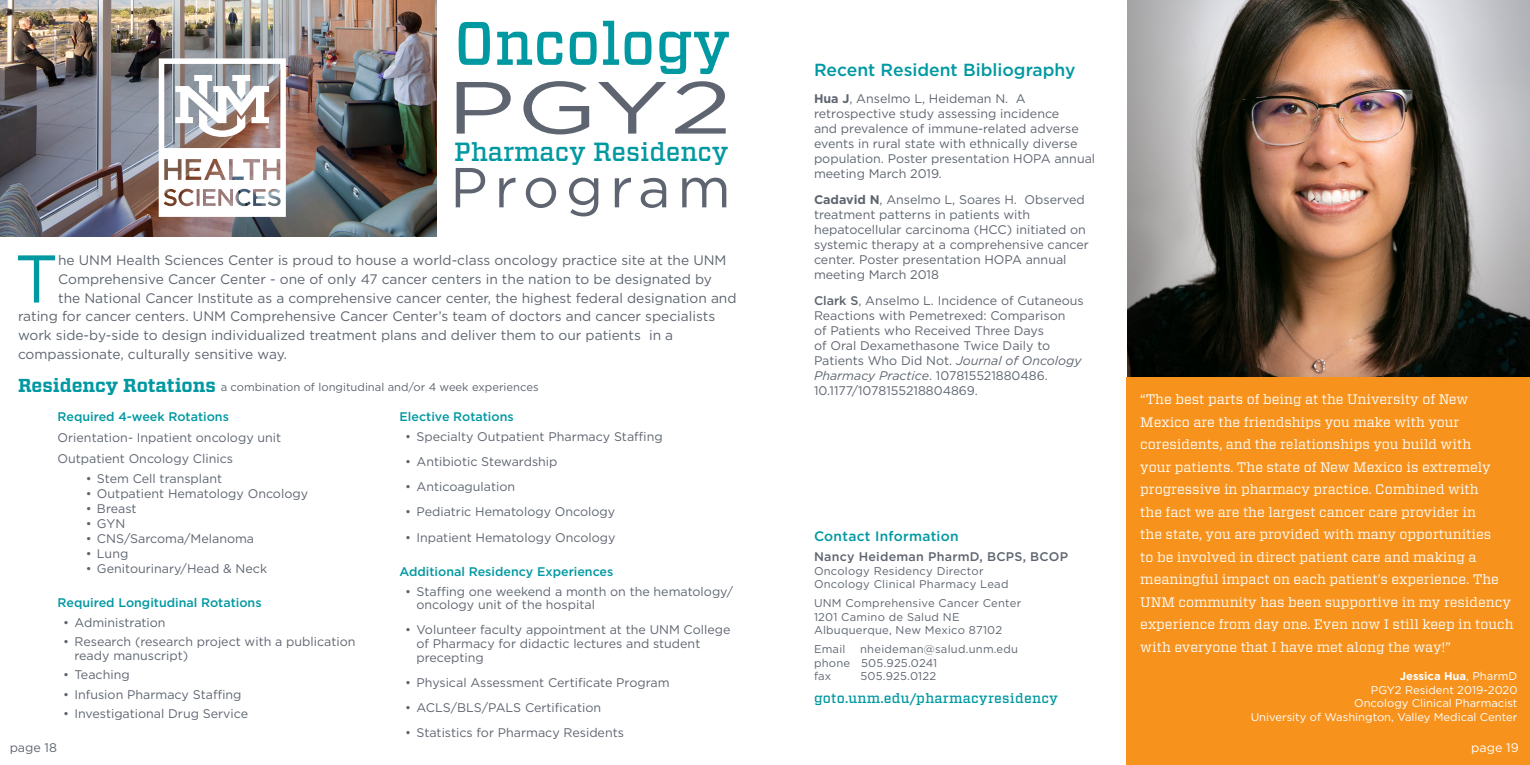
<style>
.page{position:relative;width:1530px;height:765px;background:#fff}
.page>*{position:absolute;margin:0;border:0;box-sizing:border-box;transform-origin:0 0}
.t1{font:73.75px "Gotham";color:#5e6570;scale:1.4 1}
.t2{font:67.38px "Gotham";color:#0098a1}
.t3{font:500 61.25px "Vitesse";color:#0098a1;scale:.96 1}
.t4{font:56.25px "Gotham";letter-spacing:.12em;color:#5e6570}
.t5{font:500 26.25px "Vitesse";color:#0098a1}
.t6{font:500 17.5px "Gotham";color:#0098a1}
.t7{font:13.75px/22.5px "Vitesse";color:#fff}
.t8{font:13.75px "Gotham";color:#5e6570}
.t9{font:500 13.75px "Vitesse";letter-spacing:.02em;color:#0098a1}
.t10{font:500 13.75px "Gotham";letter-spacing:.02em;color:#0098a1}
.t11{font:12.5px/15px "Gotham";color:#5e6570}
.t12{font:500 12.5px "Gotham";color:#0098a1}
.t13{font:500 12.5px "Gotham";letter-spacing:.02em;color:#5e6570}
.t14{font:12.5px "Gotham";color:#fff}
.t15{font:11.25px/13.5px "Gotham";letter-spacing:.02em;color:#5e6570}
.t16{font:11.25px "Gotham";color:#fff}
.t17{font:11.25px "Gotham";color:#5e6570}
.t18{font:700 11.25px "Gotham";color:#fff}
.s1{font-family:"Vitesse";font-weight:700;font-size:18.75px;color:#0098a1}
.s2{font-weight:700}
.s3{font-weight:500}
.s4{font-style:italic}
.s5{font-weight:400}
</style>
<div class="page">
<img style="left:0;top:0;width:437px;height:237px">
<img style="left:1128px;top:0;width:402px;height:377px">
<div style="left:1127px;top:377px;width:403px;height:388px;background:#f7931d"></div>
<svg style="left:159px;top:58px;width:127px;height:159px"></svg>
<p class="t3" style="left:454px;top:3px;width:290px">Oncology</p>
<p class="t1" style="left:446px;top:60px;width:206px">PGY2</p>
<p class="t5" style="left:454px;top:135px;width:276px">Pharmacy Residency</p>
<p class="t4" style="left:450px;top:151px;width:282px">Program</p>
<p class="t2" style="left:15px;top:236px;width:45px">T</p>
<p class="t8" style="left:58px;top:251px;width:670px">he UNM Health Sciences Center is proud to house a world-class oncology practice site at the UNM</p>
<p class="t8" style="left:58px;top:270px;width:655px">Comprehensive Cancer Center - one of only 47 cancer centers in the nation to be designated by</p>
<p class="t8" style="left:58px;top:289px;width:680px">the National Cancer Institute as a comprehensive cancer center, the highest federal designation and</p>
<p class="t8" style="left:18px;top:308px;width:699px">rating for cancer centers. UNM Comprehensive Cancer Center’s team of doctors and cancer specialists</p>
<p class="t8" style="left:18px;top:326px;width:657px">work side-by-side to design individualized treatment plans and deliver them to our patients in a</p>
<p class="t8" style="left:18px;top:345px;width:271px">compassionate, culturally sensitive way.</p>
<p class="t17" style="left:18px;top:380px;width:522px"><span class="s1">Residency Rotations</span> a combination of longitudinal and/or 4 week experiences</p>
<p class="t12" style="left:58px;top:409px;width:173px">Required 4-week Rotations</p>
<p class="t11" style="left:58px;top:430px;width:225px">Orientation- Inpatient oncology unit</p>
<p class="t11" style="left:58px;top:450px;width:177px">Outpatient Oncology Clinics</p>
<p class="t11" style="left:86px;top:471px;width:138px">• Stem Cell transplant</p>
<p class="t11" style="left:86px;top:486px;width:224px">• Outpatient Hematology Oncology</p>
<p class="t11" style="left:86px;top:501px;width:52px">• Breast</p>
<p class="t11" style="left:86px;top:516px;width:41px">• GYN</p>
<p class="t11" style="left:86px;top:531px;width:170px">• CNS/Sarcoma/Melanoma</p>
<p class="t11" style="left:86px;top:546px;width:44px">• Lung</p>
<p class="t11" style="left:86px;top:561px;width:183px">• Genitourinary/Head &amp; Neck</p>
<p class="t12" style="left:58px;top:595px;width:206px">Required Longitudinal Rotations</p>
<p class="t11" style="left:63px;top:615px;width:104px">• Administration</p>
<p class="t11" style="left:74px;top:635px;width:283px;line-height:13.8px;text-indent:-11px">• Research (research project with a publication ready manuscript)</p>
<p class="t11" style="left:63px;top:667px;width:68px">• Teaching</p>
<p class="t11" style="left:63px;top:686px;width:180px">• Infusion Pharmacy Staffing</p>
<p class="t11" style="left:63px;top:706px;width:187px">• Investigational Drug Service</p>
<p class="t11" style="left:10px;top:740px;width:49px">page 18</p>
<p class="t12" style="left:400px;top:409px;width:116px">Elective Rotations</p>
<p class="t11" style="left:405px;top:428px;width:259px">• Specialty Outpatient Pharmacy Staffing</p>
<p class="t11" style="left:405px;top:453px;width:154px">• Antibiotic Stewardship</p>
<p class="t11" style="left:405px;top:478px;width:111px">• Anticoagulation</p>
<p class="t11" style="left:405px;top:503px;width:212px">• Pediatric Hematology Oncology</p>
<p class="t11" style="left:405px;top:530px;width:212px">• Inpatient Hematology Oncology</p>
<p class="t12" style="left:400px;top:564px;width:215px">Additional Residency Experiences</p>
<p class="t11" style="left:416px;top:584px;width:318px;line-height:13.8px;text-indent:-11px">• Staffing one weekend a month on the hematology/ oncology unit of the hospital</p>
<p class="t11" style="left:416px;top:623px;width:316px;line-height:13.8px;text-indent:-11px">• Volunteer faculty appointment at the UNM College of Pharmacy for didactic lectures and student precepting</p>
<p class="t11" style="left:405px;top:675px;width:266px">• Physical Assessment Certificate Program</p>
<p class="t11" style="left:405px;top:700px;width:198px">• ACLS/BLS/PALS Certification</p>
<p class="t11" style="left:405px;top:725px;width:220px">• Statistics for Pharmacy Residents</p>
<p class="t6" style="left:814px;top:59px;width:263px">Recent Resident Bibliography</p>
<p class="t11" style="left:814px;top:90px;width:283px"><span class="s2">Hua J</span>, Anselmo L, Heideman N. A retrospective study assessing incidence<br>and prevalence of immune-related adverse events in rural state with ethnically diverse population. Poster presentation HOPA annual meeting March 2019.</p>
<p class="t11" style="left:814px;top:192px;width:277px"><span class="s2">Cadavid N</span>, Anselmo L, Soares H. Observed treatment patterns in patients with hepatocellular carcinoma (HCC) initiated on systemic therapy at a comprehensive cancer center. Poster presentation HOPA annual meeting March 2018</p>
<p class="t11" style="left:814px;top:293px;width:271px"><span class="s3">Clark S</span>, Anselmo L. Incidence of Cutaneous Reactions with Pemetrexed: Comparison<br>of Patients who Received Three Days<br>of Oral Dexamethasone Twice Daily to Patients Who Did Not. <span class="s4">Journal of Oncology Pharmacy Practice</span>. 107815521880486.<br>10.1177/1078155218804869.</p>
<p class="t10" style="left:814px;top:527px;width:146px">Contact Information</p>
<p class="t13" style="left:814px;top:549px;width:256px">Nancy Heideman PharmD, BCPS, BCOP</p>
<p class="t15" style="left:814px;top:564px;width:196px">Oncology Residency Director<br>Oncology Clinical Pharmacy Lead</p>
<p class="t15" style="left:814px;top:596px;width:209px">UNM Comprehensive Cancer Center<br>1201 Camino de Salud NE<br>Albuquerque, New Mexico 87102</p>
<p class="t15" style="left:814px;top:643px;width:33px">Email</p>
<p class="t15" style="left:814px;top:643px;width:206px;text-indent:46px">nheideman@salud.unm.edu phone 505.925.0241<br>fax</p>
<p class="t15" style="left:860px;top:670px;width:77px">505.925.0122</p>
<p class="t9" style="left:814px;top:689px;width:246px">goto.unm.edu/pharmacyresidency</p>
<p class="t7" style="left:1140px;top:388px;width:375px">“The best parts of being at the University of New Mexico are the friendships you make with your coresidents, and the relationships you build with<br>your patients. The state of New Mexico is extremely progressive in pharmacy practice. Combined with<br>the fact we are the largest cancer care provider in<br>the state, you are provided with many opportunities<br>to be involved in direct patient care and making a meaningful impact on each patient’s experience. The UNM community has been supportive in my residency experience from day one. Even now I still keep in touch with everyone that I have met along the way!”</p>
<p class="t18" style="left:1400px;top:669px;width:119px">Jessica Hua<span class="s5">, PharmD</span></p>
<p class="t16" style="left:1371px;top:683px;width:148px">PGY2 Resident 2019-2020</p>
<p class="t16" style="left:1354px;top:696px;width:165px">Oncology Clinical Pharmacist</p>
<p class="t16" style="left:1251px;top:710px;width:268px">University of Washington, Valley Medical Center</p>
<p class="t14" style="left:1471px;top:740px;width:49px">page 19</p>
</div>
